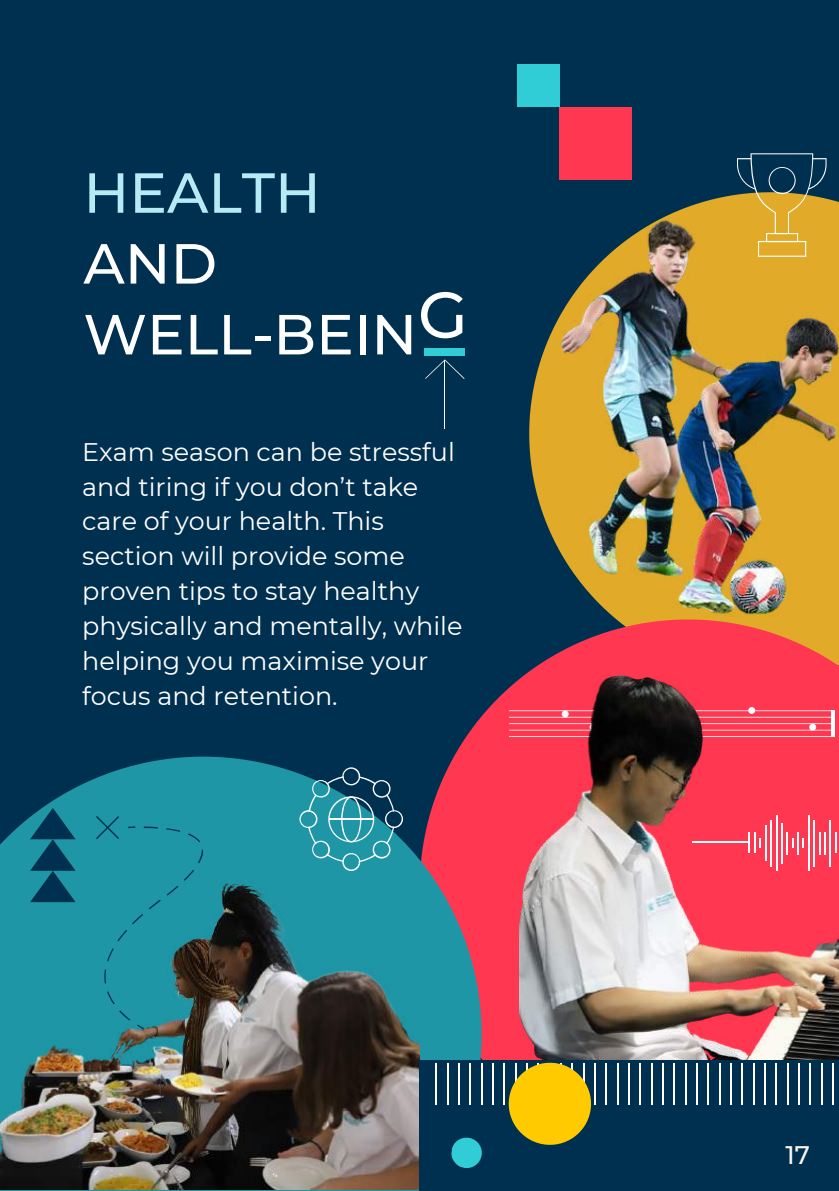
<style>
.page{position:relative;width:839px;height:1191px;background:#fff}
.page>*{position:absolute;margin:0;border:0;box-sizing:border-box;transform-origin:0 0}
.t1{font:500 56.4px/70.8px "Montserrat";color:#fff}
.t2{font:500 56.4px "Montserrat";color:#b4ebf5}
.t3{font:25.4px/34.8px "Montserrat";color:#fff}
.t4{font:500 25.4px "Montserrat";color:#faf5ed}
</style>
<div class="page">
<div style="left:0;top:0;width:838px;height:1191px;background:#003050"></div>
<svg style="left:453px;top:679px;width:66px;height:381px;background:#da3650"></svg>
<svg style="left:0;top:757px;width:481px;height:434px;fill:#1e96a5"></svg>
<hr style="left:444px;top:360px;width:1px;height:69px;background:#fff">
<svg style="left:425px;top:359px;width:39px;height:20px"></svg>
<div style="left:424px;top:348px;width:41px;height:7px;background:#30cdd7"></div>
<hr style="left:509px;top:736px;width:323px;height:1px;background:#fff">
<hr style="left:509px;top:730px;width:323px;height:1px;background:#fff">
<hr style="left:509px;top:723px;width:323px;height:1px;background:#fff">
<hr style="left:509px;top:717px;width:323px;height:1px;background:#fff">
<hr style="left:509px;top:710px;width:323px;height:1px;background:#fff">
<img style="left:519px;top:676px;width:319px;height:384px">
<svg style="left:30px;top:808px;width:45px;height:63px"></svg>
<div style="left:96px;top:816px;width:106px;height:55px;background:#1e96a5"></div>
<img style="left:0;top:871px;width:420px;height:318px">
<img style="left:523px;top:166px;width:315px;height:545px">
<svg style="left:737px;top:153px;width:89px;height:104px"></svg>
<hr style="left:748px;top:832px;width:2px;height:21px;background:#fff">
<svg style="left:754px;top:832px;width:6px;height:21px"></svg>
<hr style="left:770px;top:820px;width:1px;height:46px;background:#fff">
<hr style="left:776px;top:815px;width:1px;height:56px;background:#fff">
<hr style="left:765px;top:825px;width:1px;height:36px;background:#fff">
<hr style="left:781px;top:823px;width:1px;height:40px;background:#fff">
<hr style="left:808px;top:815px;width:1px;height:56px;background:#fff">
<svg style="left:786px;top:832px;width:17px;height:22px"></svg>
<hr style="left:813px;top:820px;width:1px;height:46px;background:#fff">
<svg style="left:819px;top:832px;width:6px;height:22px"></svg>
<hr style="left:829px;top:820px;width:1px;height:46px;background:#fff">
<svg style="left:835px;top:832px;width:1px;height:21px"></svg>
<hr style="left:692px;top:842px;width:56px;height:1px;background:#fff">
<img style="left:420px;top:1061px;width:414px;height:130px">
<hr style="left:435px;top:1063px;width:2px;height:42px;background:#fff">
<hr style="left:446px;top:1063px;width:2px;height:42px;background:#fff">
<hr style="left:458px;top:1063px;width:2px;height:42px;background:#fff">
<hr style="left:469px;top:1063px;width:2px;height:42px;background:#fff">
<hr style="left:480px;top:1063px;width:2px;height:42px;background:#fff">
<hr style="left:492px;top:1063px;width:2px;height:42px;background:#fff">
<hr style="left:605px;top:1063px;width:2px;height:42px;background:#fff">
<hr style="left:616px;top:1063px;width:2px;height:42px;background:#fff">
<hr style="left:628px;top:1063px;width:2px;height:42px;background:#fff">
<hr style="left:639px;top:1063px;width:2px;height:42px;background:#fff">
<hr style="left:650px;top:1063px;width:2px;height:42px;background:#fff">
<hr style="left:662px;top:1063px;width:2px;height:42px;background:#fff">
<hr style="left:673px;top:1063px;width:2px;height:42px;background:#fff">
<hr style="left:684px;top:1063px;width:2px;height:42px;background:#fff">
<hr style="left:696px;top:1063px;width:2px;height:42px;background:#fff">
<hr style="left:707px;top:1063px;width:2px;height:42px;background:#fff">
<hr style="left:718px;top:1063px;width:2px;height:42px;background:#fff">
<hr style="left:730px;top:1063px;width:2px;height:42px;background:#fff">
<hr style="left:741px;top:1063px;width:2px;height:42px;background:#fff">
<hr style="left:752px;top:1063px;width:2px;height:42px;background:#fff">
<hr style="left:763px;top:1063px;width:2px;height:42px;background:#fff">
<hr style="left:775px;top:1063px;width:2px;height:42px;background:#fff">
<hr style="left:786px;top:1063px;width:2px;height:42px;background:#fff">
<hr style="left:797px;top:1063px;width:2px;height:42px;background:#fff">
<hr style="left:809px;top:1063px;width:2px;height:42px;background:#fff">
<hr style="left:820px;top:1063px;width:2px;height:42px;background:#fff">
<hr style="left:831px;top:1063px;width:2px;height:42px;background:#fff">
<svg style="left:449px;top:1135px;width:35px;height:36px"></svg>
<svg style="left:502px;top:1056px;width:95px;height:95px"></svg>
<div style="left:517px;top:65px;width:42px;height:42px;background:#30cdd7"></div>
<div style="left:559px;top:107px;width:73px;height:73px;background:#ff3750"></div>
<svg style="left:299px;top:767px;width:104px;height:104px"></svg>
<h1 class="t2" style="left:83px;top:158px;width:239px">HEALTH</h1>
<h1 class="t1" style="left:83px;top:228px;width:386px">AND<br>WELL-BEIN<sup>G</sup></h1>
<p class="t3" style="left:82px;top:434px;width:381px">Exam season can be stressful and tiring if you don’t take care of your health. This section will provide some proven tips to stay healthy physically and mentally, while helping you maximise your focus and retention.</p>
<p class="t4" style="left:785px;top:1139px;width:26px">17</p>
</div>
